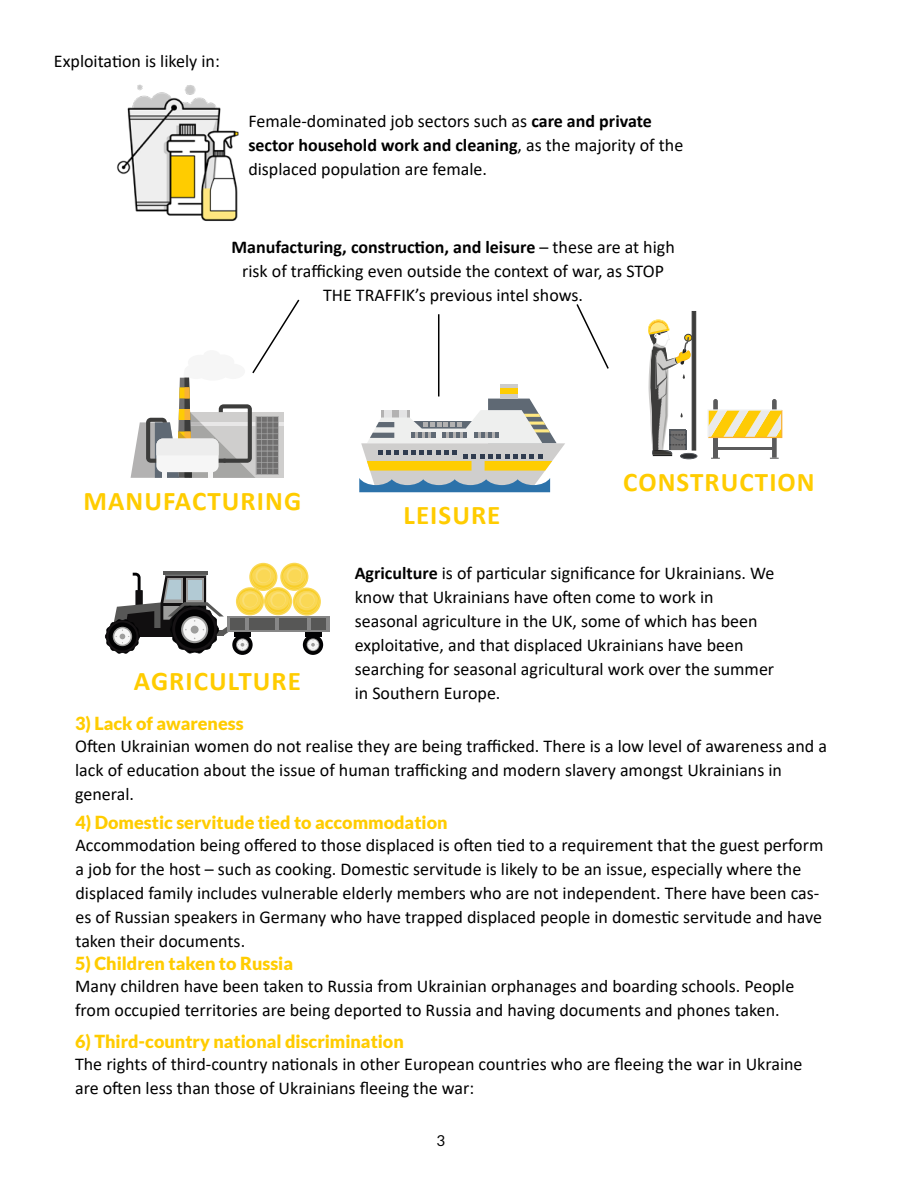
<style>
.page{position:relative;width:918px;height:1188px;background:#fff}
.page>*{position:absolute;margin:0;border:0;box-sizing:border-box;transform-origin:0 0}
.t1{font:700 27px "Calibri";letter-spacing:.04em;color:#fc0}
.t2{font:18px/24px "Calibri";color:#000}
.t3{font:900 18px "Lato";color:#fc0}
.t4{font:15px "Lato";color:#000}
.s1{font-weight:700}
</style>
<div class="page">
<div style="left:501px;top:384px;width:17px;height:15px;background:#cdcccb"></div>
<div style="left:501px;top:388px;width:17px;height:5px;background:#ffcd02"></div>
<svg style="left:359px;top:399px;width:206px;height:93px"></svg>
<svg style="left:648px;top:311px;width:49px;height:148px"></svg>
<svg style="left:708px;top:399px;width:74px;height:60px"></svg>
<hr style="left:716px;top:448px;width:57px;height:2px;background:#5b5b5c">
<div style="left:227px;top:617px;width:102px;height:15px;background:#878787"></div>
<div style="left:230px;top:618px;width:95px;height:12px;background:#575756"></div>
<div style="left:234px;top:632px;width:17px;height:5px;background:#020203"></div>
<div style="left:232px;top:635px;width:21px;height:20px;background:#020203;border-radius:50%"></div>
<svg style="left:236px;top:638px;width:13px;height:13px"></svg>
<svg style="left:237px;top:639px;width:11px;height:11px"></svg>
<svg style="left:238px;top:640px;width:9px;height:10px"></svg>
<div style="left:305px;top:632px;width:16px;height:5px;background:#020203"></div>
<svg style="left:303px;top:635px;width:20px;height:20px"></svg>
<svg style="left:307px;top:638px;width:12px;height:13px"></svg>
<svg style="left:309px;top:640px;width:9px;height:10px"></svg>
<svg style="left:236px;top:587px;width:28px;height:28px"></svg>
<svg style="left:238px;top:589px;width:24px;height:25px"></svg>
<svg style="left:238px;top:591px;width:24px;height:22px"></svg>
<div style="left:239px;top:591px;width:22px;height:21px;background:#f8ce28;border-radius:50%"></div>
<div style="left:239px;top:591px;width:22px;height:19px;background:#fad855;border-radius:50%"></div>
<svg style="left:241px;top:591px;width:18px;height:17px"></svg>
<svg style="left:264px;top:587px;width:28px;height:28px"></svg>
<svg style="left:266px;top:589px;width:25px;height:25px"></svg>
<svg style="left:266px;top:591px;width:24px;height:22px"></svg>
<div style="left:267px;top:591px;width:22px;height:21px;background:#f8ce28;border-radius:50%"></div>
<div style="left:267px;top:591px;width:22px;height:19px;background:#fad855;border-radius:50%"></div>
<svg style="left:269px;top:591px;width:18px;height:17px"></svg>
<svg style="left:249px;top:563px;width:28px;height:28px"></svg>
<svg style="left:251px;top:564px;width:25px;height:25px"></svg>
<svg style="left:251px;top:566px;width:24px;height:23px"></svg>
<div style="left:253px;top:567px;width:21px;height:21px;background:#f8ce28;border-radius:50%"></div>
<div style="left:253px;top:566px;width:21px;height:20px;background:#fad855;border-radius:50%"></div>
<svg style="left:255px;top:567px;width:17px;height:17px"></svg>
<svg style="left:280px;top:563px;width:28px;height:28px"></svg>
<svg style="left:282px;top:564px;width:25px;height:25px"></svg>
<svg style="left:282px;top:566px;width:24px;height:22px"></svg>
<div style="left:284px;top:567px;width:21px;height:21px;background:#f8ce28;border-radius:50%"></div>
<div style="left:284px;top:566px;width:21px;height:20px;background:#fad855;border-radius:50%"></div>
<svg style="left:286px;top:567px;width:17px;height:17px"></svg>
<svg style="left:293px;top:588px;width:28px;height:28px"></svg>
<svg style="left:294px;top:589px;width:25px;height:25px"></svg>
<svg style="left:295px;top:591px;width:24px;height:22px"></svg>
<svg style="left:296px;top:592px;width:22px;height:21px"></svg>
<div style="left:296px;top:591px;width:22px;height:19px;background:#fad855;border-radius:50%"></div>
<svg style="left:298px;top:591px;width:18px;height:18px"></svg>
<hr style="left:275px;top:617px;width:3px;height:15px;background:#878787">
<hr style="left:245px;top:617px;width:4px;height:15px;background:#878787">
<hr style="left:307px;top:617px;width:3px;height:15px;background:#878787">
<svg style="left:105px;top:571px;width:127px;height:83px"></svg>
<div style="left:188px;top:580px;width:14px;height:19px;background:#b2cad4"></div>
<svg style="left:131px;top:299px;width:169px;height:179px"></svg>
<svg style="left:576px;top:304px;width:33px;height:65px"></svg>
<img style="left:117px;top:84px;width:122px;height:137px">
<hr style="left:438px;top:314px;width:1px;height:82px;background:#000">
<p class="t2" style="left:54px;top:49px;width:167px">Exploitation is likely in:</p>
<p class="t2" style="left:248px;top:109px;width:436px">Female-dominated job sectors such as <span class="s1">care and private sector household work and cleaning</span>, as the majority of the displaced population are female.</p>
<p class="t2" style="left:231px;top:234px;width:445px;text-align:center"><span class="s1">Manufacturing, construction, and leisure</span> – these are at high risk of trafficking even outside the context of war, as STOP<br>THE TRAFFIK’s previous intel shows.</p>
<h1 class="t1" style="left:83px;top:482px;width:219px">MANUFACTURING</h1>
<h1 class="t1" style="left:404px;top:496px;width:98px">LEISURE</h1>
<h1 class="t1" style="left:623px;top:463px;width:193px">CONSTRUCTION</h1>
<p class="t2" style="left:355px;top:561px;width:421px"><span class="s1">Agriculture</span> is of particular significance for Ukrainians. We know that Ukrainians have often come to work in seasonal agriculture in the UK, some of which has been exploitative, and that displaced Ukrainians have been searching for seasonal agricultural work over the summer in Southern Europe.</p>
<p class="t2" style="left:75px;top:733px;width:753px">Often Ukrainian women do not realise they are being trafficked. There is a low level of awareness and a lack of education about the issue of human trafficking and modern slavery amongst Ukrainians in general.</p>
<p class="t2" style="left:76px;top:833px;width:749px">Accommodation being offered to those displaced is often tied to a requirement that the guest perform a job for the host – such as cooking. Domestic servitude is likely to be an issue, especially where the displaced family includes vulnerable elderly members who are not independent. There have been cas&shy;es of Russian speakers in Germany who have trapped displaced people in domestic servitude and have taken their documents.</p>
<p class="t2" style="left:75px;top:973px;width:721px">Many children have been taken to Russia from Ukrainian orphanages and boarding schools. People from occupied territories are being deported to Russia and having documents and phones taken.</p>
<p class="t2" style="left:75px;top:1051px;width:729px">The rights of third-country nationals in other European countries who are fleeing the war in Ukraine are often less than those of Ukrainians fleeing the war:</p>
<h1 class="t1" style="left:134px;top:662px;width:168px">AGRICULTURE</h1>
<p class="t3" style="left:75px;top:713px;width:170px">3) Lack of awareness</p>
<p class="t3" style="left:76px;top:812px;width:374px">4) Domestic servitude tied to accommodation</p>
<p class="t3" style="left:75px;top:953px;width:220px">5) Children taken to Russia</p>
<p class="t3" style="left:75px;top:1031px;width:330px">6) Third-country national discrimination</p>
<p class="t4" style="left:437px;top:1132px;width:10px">3</p>
</div>
